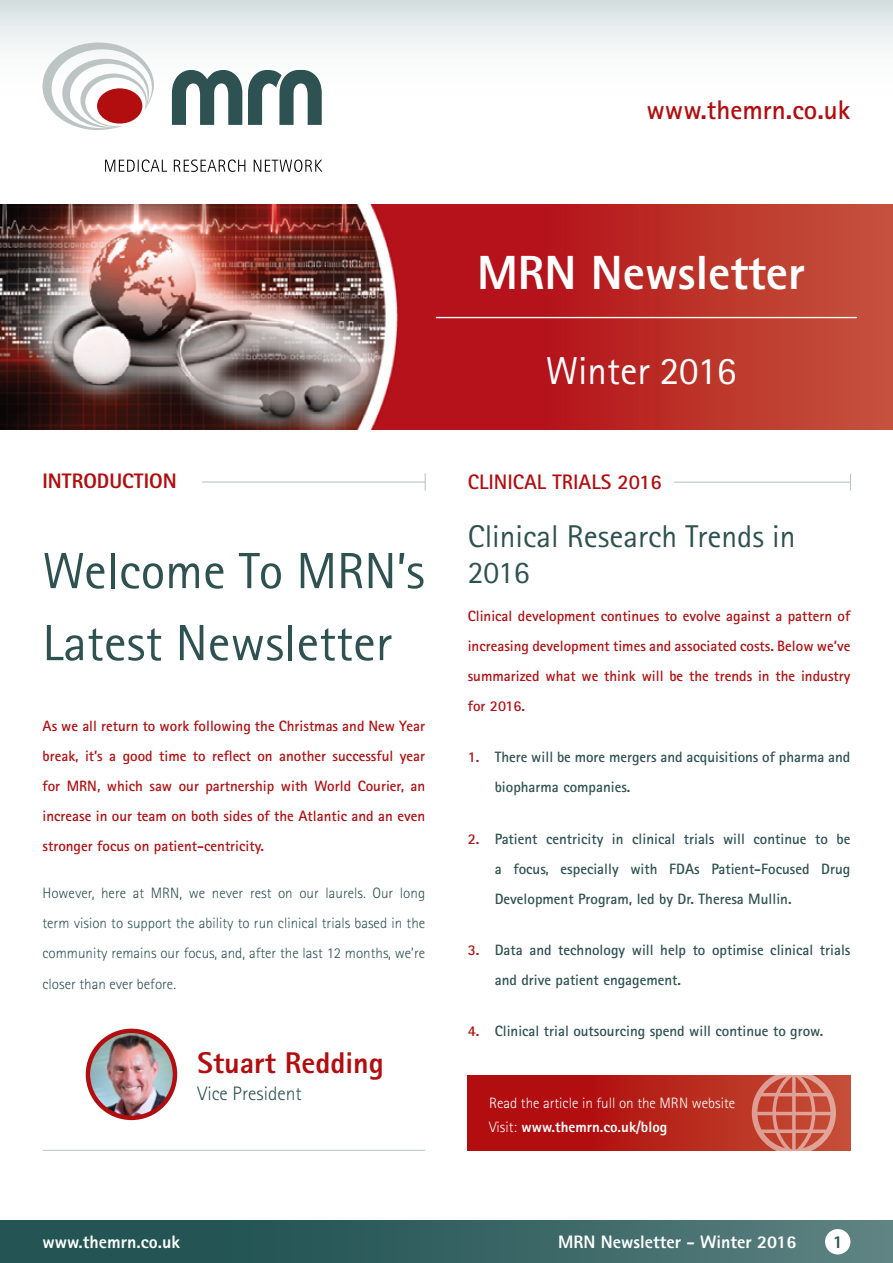
<style>
.page{position:relative;width:893px;height:1263px;background:#fff}
.page>*{position:absolute;margin:0;border:0;box-sizing:border-box;transform-origin:0 0}
.t1{font:51px/72px "Rotis Sans Serif";color:#2e5251}
.t2{font:800 48px "Rotis Sans Serif";color:#fff}
.t3{font:39px "Rotis Sans Serif";color:#fff}
.t4{font:31.5px/36px "Rotis Sans Serif";color:#2e5251}
.t5{font:800 30px "Rotis Sans Serif";color:#b20e10}
.t6{font:700 27px "Rotis Sans Serif";color:#b20e10}
.t7{font:700 21px "Rotis Sans Serif";color:#b20e10}
.t8{font:800 21px "Rotis Sans Serif";color:#b20e10}
.t9{font:300 19.5px "Rotis Sans Serif";color:#2e5251}
.t10{font:800 18px "Rotis Sans Serif";color:#fff}
.t11{font:800 18px "Rotis Sans Serif";color:#2e5251}
.t12{font:700 15px/30px "Rotis Sans Serif";color:#b20e10;text-align:justify}
.t13{font:700 15px/30px "Rotis Sans Serif";color:#2e5251}
.t14{font:300 15px/30px "Rotis Sans Serif";color:#2e5251;text-align:justify}
.t15{font:300 15px/24px "Rotis Sans Serif";color:#fff}
.s1{color:#b20e10}
.s2{font-weight:800}
</style>
<div class="page">
<div style="left:0;top:0;width:893px;height:128px;background:linear-gradient(to bottom,#e0e7e7,#fff)"></div>
<div style="left:0;top:1220px;width:893px;height:43px;background:linear-gradient(to right,#174a4a,#5a7f7f)"></div>
<div style="left:825px;top:1229px;width:25px;height:25px;background:#fff;border-radius:50%"></div>
<svg style="left:172px;top:70px;width:70px;height:55px"></svg>
<svg style="left:248px;top:70px;width:74px;height:55px"></svg>
<svg style="left:105px;top:159px;width:62px;height:13px"></svg>
<svg style="left:174px;top:159px;width:71px;height:13px"></svg>
<svg style="left:254px;top:159px;width:68px;height:13px"></svg>
<svg style="left:43px;top:42px;width:111px;height:88px"></svg>
<img style="left:0;top:204px;width:893px;height:225px">
<hr style="left:436px;top:317px;width:421px;height:1px;background:#fff">
<hr style="left:202px;top:481px;width:223px;height:2px;background:#bcc5c4">
<svg style="left:425px;top:473px;width:1px;height:17px"></svg>
<img style="left:90px;top:1031px;width:83px;height:87px">
<div style="left:86px;top:1029px;width:91px;height:91px;border:4px solid #b20e10;border-radius:50%"></div>
<hr style="left:674px;top:482px;width:176px;height:1px;background:#bcc5c4">
<svg style="left:850px;top:474px;width:1px;height:17px"></svg>
<svg style="left:468px;top:1075px;width:382px;height:76px;background:#b51d17"></svg>
<svg style="left:752px;top:1075px;width:84px;height:76px;background:#cd6858"></svg>
<hr style="left:43px;top:1150px;width:382px;height:1px;background:#bcc5c4">
<h3 class="t6" style="left:646px;top:93px;width:206px">www.themrn.co.uk</h3>
<h2 class="t2" style="left:477px;top:242px;width:329px">MRN Newsletter</h2>
<h3 class="t8" style="left:43px;top:468px;width:136px">INTRODUCTION</h3>
<h1 class="t1" style="left:43px;top:534px;width:384px">Welcome To MRN’s<br>Latest Newsletter</h1>
<p class="t12" style="left:43px;top:711px;width:384px">As we all return to work following the Christmas and New Year break, it’s a good time to reflect on another successful year for MRN, which saw our partnership with World Courier, an increase in our team on both sides of the Atlantic and an even stronger focus on patient-centricity.</p>
<p class="t14" style="left:43px;top:878px;width:384px">However, here at MRN, we never rest on our laurels. Our long term vision to support the ability to run clinical trials based in the community remains our focus, and, after the last 12 months, we’re closer than ever before.</p>
<h3 class="t5" style="left:198px;top:1044px;width:188px">Stuart Redding</h3>
<h3 class="t9" style="left:198px;top:1082px;width:105px">Vice President</h3>
<h3 class="t3" style="left:546px;top:348px;width:192px">Winter 2016</h3>
<h3 class="t7" style="left:468px;top:468px;width:195px">CLINICAL TRIALS 2016</h3>
<h3 class="t4" style="left:468px;top:518px;width:329px">Clinical Research Trends in<br>2016</h3>
<p class="t12" style="left:468px;top:601px;width:384px">Clinical development continues to evolve against a pattern of increasing development times and associated costs. Below we’ve summarized what we think will be the trends in the industry for 2016.</p>
<p class="t13" style="left:495px;top:742px;width:357px;text-indent:-27px"><span class="s1">1.</span> There will be more mergers and acquisitions of pharma and biopharma companies.</p>
<p class="t13" style="left:495px;top:823px;width:357px;text-align:justify;text-indent:-27px"><span class="s1">2.</span> Patient centricity in clinical trials will continue to be a focus, especially with FDAs Patient-Focused Drug Development Program, led by Dr. Theresa Mullin.</p>
<p class="t13" style="left:495px;top:934px;width:357px;text-indent:-27px"><span class="s1">3.</span> Data and technology will help to optimise clinical trials and drive patient engagement.</p>
<p class="t13" style="left:468px;top:1016px;width:357px"><span class="s1">4.</span> Clinical trial outsourcing spend will continue to grow.</p>
<p class="t15" style="left:489px;top:1091px;width:248px">Read the article in full on the MRN website<br>Visit: <span class="s2">www.themrn.co.uk/blog</span></p>
<p class="t10" style="left:43px;top:1230px;width:139px">www.themrn.co.uk</p>
<p class="t10" style="left:558px;top:1230px;width:240px">MRN Newsletter - Winter 2016</p>
<p class="t11" style="left:833px;top:1230px;width:12px">1</p>
</div>
